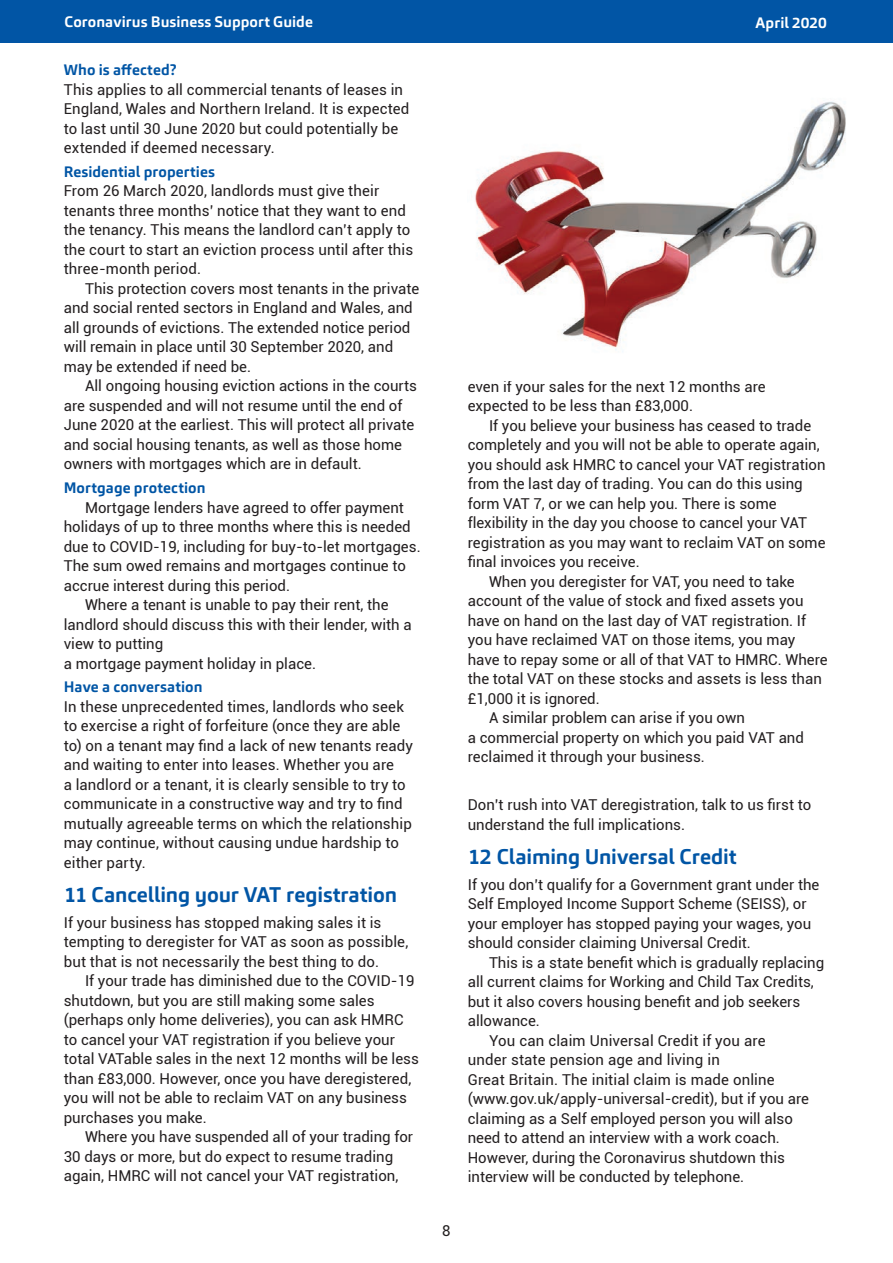
<style>
.page{position:relative;width:893px;height:1263px;background:#fff}
.page>*{position:absolute;margin:0;border:0;box-sizing:border-box;transform-origin:0 0}
.t1{font:700 21px "Carnac";letter-spacing:-.005em;color:#0155a5}
.t2{font:15px/19.5px "Roboto";color:#231f20}
.t3{font:700 15px "Carnac";letter-spacing:.005em;color:#0155a5}
.t4{font:700 15px "Carnac";letter-spacing:.005em;color:#fff}
</style>
<div class="page">
<div style="left:0;top:0;width:893px;height:43px;background:#0155a5"></div>
<img style="left:471px;top:101px;width:375px;height:251px">
<p class="t4" style="left:65px;top:12px;width:250px">Coronavirus Business Support Guide</p>
<p class="t4" style="left:755px;top:14px;width:73px">April 2020</p>
<p class="t3" style="left:64px;top:60px;width:114px">Who is affected?</p>
<p class="t2" style="left:64px;top:79px;width:347px">This applies to all commercial tenants of leases in England, Wales and Northern Ireland. It is expected to last until 30 June 2020 but could potentially be extended if deemed necessary.</p>
<p class="t3" style="left:64px;top:162px;width:153px">Residential properties</p>
<p class="t2" style="left:64px;top:181px;width:351px">From 26 March 2020, landlords must give their tenants three months’ notice that they want to end the tenancy. This means the landlord can’t apply to the court to start an eviction process until after this three-month period.</p>
<p class="t2" style="left:64px;top:278px;width:357px;text-indent:21px">This protection covers most tenants in the private and social rented sectors in England and Wales, and all grounds of evictions. The extended notice period will remain in place until 30 September 2020, and may be extended if need be.</p>
<p class="t2" style="left:64px;top:376px;width:355px;text-indent:21px">All ongoing housing eviction actions in the courts are suspended and will not resume until the end of June 2020 at the earliest. This will protect all private and social housing tenants, as well as those home owners with mortgages which are in default.</p>
<p class="t3" style="left:64px;top:478px;width:143px">Mortgage protection</p>
<p class="t2" style="left:85px;top:497px;width:320px">Mortgage lenders have agreed to offer payment</p>
<p class="t2" style="left:64px;top:516px;width:348px">holidays of up to three months where this is needed</p>
<p class="t2" style="left:64px;top:536px;width:358px">due to COVID-19, including for buy-to-let mortgages.</p>
<p class="t2" style="left:64px;top:555px;width:344px">The sum owed remains and mortgages continue to</p>
<p class="t2" style="left:64px;top:575px;width:228px">accrue interest during this period.</p>
<p class="t2" style="left:85px;top:594px;width:305px">Where a tenant is unable to pay their rent, the</p>
<p class="t2" style="left:64px;top:614px;width:349px">landlord should discuss this with their lender, with a</p>
<p class="t2" style="left:64px;top:633px;width:101px">view to putting</p>
<p class="t2" style="left:64px;top:653px;width:254px">a mortgage payment holiday in place.</p>
<p class="t3" style="left:64px;top:677px;width:140px">Have a conversation</p>
<p class="t2" style="left:64px;top:696px;width:351px">In these unprecedented times, landlords who seek to exercise a right of forfeiture (once they are able to) on a tenant may find a lack of new tenants ready and waiting to enter into leases. Whether you are<br>a landlord or a tenant, it is clearly sensible to try to communicate in a constructive way and try to find mutually agreeable terms on which the relationship may continue, without causing undue hardship to either party.</p>
<h1 class="t1" style="left:64px;top:881px;width:335px">11 Cancelling your VAT registration</h1>
<p class="t2" style="left:64px;top:912px;width:346px">If your business has stopped making sales it is tempting to deregister for VAT as soon as possible, but that is not necessarily the best thing to do.</p>
<p class="t2" style="left:64px;top:970px;width:357px;text-indent:21px">If your trade has diminished due to the COVID-19 shutdown, but you are still making some sales (perhaps only home deliveries), you can ask HMRC to cancel your VAT registration if you believe your total VATable sales in the next 12 months will be less than £83,000. However, once you have deregistered, you will not be able to reclaim VAT on any business purchases you make.</p>
<p class="t2" style="left:64px;top:1126px;width:351px;text-indent:21px">Where you have suspended all of your trading for<br>30 days or more, but do expect to resume trading again, HMRC will not cancel your VAT registration,</p>
<p class="t2" style="left:468px;top:376px;width:299px">even if your sales for the next 12 months are expected to be less than £83,000.</p>
<p class="t2" style="left:489px;top:415px;width:324px">If you believe your business has ceased to trade</p>
<p class="t2" style="left:468px;top:435px;width:353px">completely and you will not be able to operate again,</p>
<p class="t2" style="left:468px;top:454px;width:359px">you should ask HMRC to cancel your VAT registration</p>
<p class="t2" style="left:468px;top:474px;width:337px">from the last day of trading. You can do this using</p>
<p class="t2" style="left:468px;top:493px;width:311px">form VAT 7, or we can help you. There is some</p>
<p class="t2" style="left:468px;top:513px;width:341px">flexibility in the day you choose to cancel your VAT</p>
<p class="t2" style="left:468px;top:532px;width:359px">registration as you may want to reclaim VAT on some</p>
<p class="t2" style="left:468px;top:552px;width:173px">final invoices you receive.</p>
<p class="t2" style="left:489px;top:571px;width:307px">When you deregister for VAT, you need to take</p>
<p class="t2" style="left:468px;top:591px;width:337px">account of the value of stock and fixed assets you</p>
<p class="t2" style="left:468px;top:610px;width:340px">have on hand on the last day of VAT registration. If</p>
<p class="t2" style="left:468px;top:630px;width:329px">you have reclaimed VAT on those items, you may</p>
<p class="t2" style="left:468px;top:649px;width:361px">have to repay some or all of that VAT to HMRC. Where</p>
<p class="t2" style="left:468px;top:669px;width:356px">the total VAT on these stocks and assets is less than</p>
<p class="t2" style="left:468px;top:688px;width:133px">£1,000 it is ignored.</p>
<p class="t2" style="left:489px;top:708px;width:257px">A similar problem can arise if you own</p>
<p class="t2" style="left:468px;top:727px;width:338px">a commercial property on which you paid VAT and</p>
<p class="t2" style="left:468px;top:747px;width:239px">reclaimed it through your business.</p>
<p class="t2" style="left:468px;top:795px;width:345px">Don’t rush into VAT deregistration, talk to us first to understand the full implications.</p>
<h1 class="t1" style="left:468px;top:843px;width:270px">12 Claiming Universal Credit</h1>
<p class="t2" style="left:468px;top:874px;width:353px">If you don’t qualify for a Government grant under the Self Employed Income Support Scheme (SEISS), or your employer has stopped paying your wages, you should consider claiming Universal Credit.</p>
<p class="t2" style="left:489px;top:952px;width:337px">This is a state benefit which is gradually replacing</p>
<p class="t2" style="left:468px;top:971px;width:348px">all current claims for Working and Child Tax Credits,</p>
<p class="t2" style="left:468px;top:991px;width:334px">but it also covers housing benefit and job seekers</p>
<p class="t2" style="left:468px;top:1010px;width:74px">allowance.</p>
<p class="t2" style="left:489px;top:1030px;width:278px">You can claim Universal Credit if you are</p>
<p class="t2" style="left:468px;top:1049px;width:254px">under state pension age and living in</p>
<p class="t2" style="left:468px;top:1069px;width:308px">Great Britain. The initial claim is made online</p>
<p class="t2" style="left:468px;top:1088px;width:343px">(www.gov.uk/apply-universal-credit), but if you are</p>
<p class="t2" style="left:468px;top:1108px;width:327px">claiming as a Self employed person you will also</p>
<p class="t2" style="left:468px;top:1127px;width:314px">need to attend an interview with a work coach.</p>
<p class="t2" style="left:468px;top:1147px;width:319px">However, during the Coronavirus shutdown this</p>
<p class="t2" style="left:468px;top:1166px;width:278px">interview will be conducted by telephone.</p>
<p class="t2" style="left:442px;top:1220px;width:10px">8</p>
</div>
